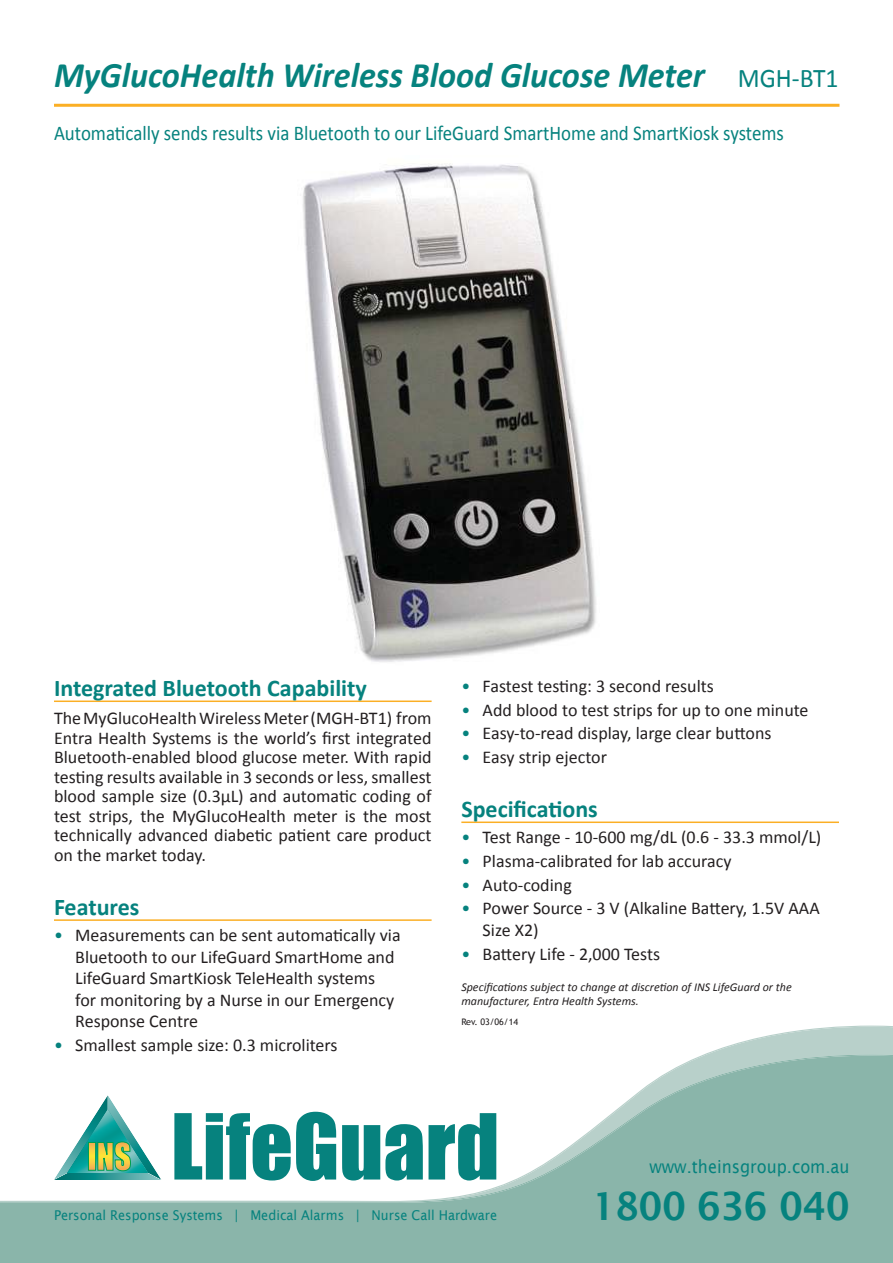
<style>
.page{position:relative;width:893px;height:1263px;background:#fff}
.page>*{position:absolute;margin:0;border:0;box-sizing:border-box;transform-origin:0 0}
.t1{font:84px "Impact";color:#06827e}
.t2{font:600 39px "Lucida Sans";color:#06827e;scale:.94 1}
.t3{font:italic 700 36px "Calibri";color:#06827e;scale:.95 1}
.t4{font:700 24px "Calibri";color:#06827e}
.t5{font:21px "Calibri";color:#06827e;scale:.9 1}
.t6{font:18px/19.5px "Calibri";color:#231f20}
.t7{font:18px "Lucida Sans";color:#06827e;scale:.9 1}
.t8{font:13.5px "Lucida Sans";color:#06827e;scale:.94 1}
.t9{font:italic 12px/14.4px "Calibri";color:#231f20}
.t10{font:9px "Trebuchet MS";color:#231f20}
.s1{font-weight:400;font-style:normal;font-size:27px}
.s2{color:#06827e}
</style>
<div class="page">
<img style="left:302px;top:163px;width:294px;height:499px">
<svg style="left:705px;top:1025px;width:188px;height:29px;fill:#b8d0ca"></svg>
<div style="left:0;top:1203px;width:893px;height:60px;background:#8ab5aa"></div>
<svg style="left:0;top:1054px;width:893px;height:149px"></svg>
<svg style="left:0;top:1201px;width:425px;height:1px"></svg>
<img style="left:54px;top:1095px;width:108px;height:57px">
<img style="left:54px;top:1152px;width:108px;height:28px">
<img style="left:67px;top:1109px;width:81px;height:64px">
<svg style="left:88px;top:1141px;width:43px;height:30px"></svg>
<hr style="left:54px;top:104px;width:785px;height:3px;background:#fbaf25">
<hr style="left:54px;top:700px;width:378px;height:2px;background:#fbaf25">
<hr style="left:54px;top:919px;width:378px;height:2px;background:#fbaf25">
<hr style="left:461px;top:821px;width:378px;height:2px;background:#fbaf25">
<h3 class="t3" style="left:54px;top:62px;width:827px">MyGlucoHealth Wireless Blood Glucose Meter <span class="s1">MGH-BT1</span></h3>
<p class="t5" style="left:54px;top:120px;width:812px">Automatically sends results via Bluetooth to our LifeGuard SmartHome and SmartKiosk systems</p>
<h3 class="t4" style="left:54px;top:680px;width:314px">Integrated Bluetooth Capability</h3>
<p class="t6" style="left:54px;top:709px;width:379px;text-align:justify">The MyGlucoHealth Wireless Meter (MGH-BT1) from Entra Health Systems is the world’s first integrated Bluetooth-enabled blood glucose meter. With rapid testing results available in 3 seconds or less, smallest blood sample size (0.3µL) and automatic coding of test strips, the MyGlucoHealth meter is the most technically advanced diabetic patient care product on the market today.</p>
<h3 class="t4" style="left:54px;top:899px;width:87px">Features</h3>
<p class="t6" style="left:75px;top:924px;width:327px;line-height:21.6px;text-indent:-21px"><span class="s2">•</span> Measurements can be sent automatically via Bluetooth to our LifeGuard SmartHome and LifeGuard SmartKiosk TeleHealth systems<br>for monitoring by a Nurse in our Emergency Response Centre</p>
<p class="t6" style="left:54px;top:1035px;width:285px"><span class="s2">•</span> Smallest sample size: 0.3 microliters</p>
<p class="t6" style="left:461px;top:676px;width:254px"><span class="s2">•</span> Fastest testing: 3 second results</p>
<p class="t6" style="left:461px;top:700px;width:349px"><span class="s2">•</span> Add blood to test strips for up to one minute</p>
<p class="t6" style="left:461px;top:723px;width:312px"><span class="s2">•</span> Easy-to-read display, large clear buttons</p>
<p class="t6" style="left:461px;top:747px;width:147px"><span class="s2">•</span> Easy strip ejector</p>
<h3 class="t4" style="left:461px;top:794px;width:138px">Specifications</h3>
<p class="t6" style="left:461px;top:827px;width:362px"><span class="s2">•</span> Test Range - 10-600 mg/dL (0.6 - 33.3 mmol/L)</p>
<p class="t6" style="left:461px;top:851px;width:272px"><span class="s2">•</span> Plasma-calibrated for lab accuracy</p>
<p class="t6" style="left:461px;top:875px;width:112px"><span class="s2">•</span> Auto-coding</p>
<p class="t6" style="left:483px;top:897px;width:339px;line-height:21.6px;text-indent:-21px"><span class="s2">•</span> Power Source - 3 V (Alkaline Battery, 1.5V AAA<br>Size X2)</p>
<p class="t6" style="left:461px;top:944px;width:200px"><span class="s2">•</span> Battery Life - 2,000 Tests</p>
<p class="t9" style="left:461px;top:979px;width:332px">Specifications subject to change at discretion of INS LifeGuard or the manufacturer, Entra Health Systems.</p>
<p class="t10" style="left:461px;top:1016px;width:58px">Rev. 03/06/14</p>
<h1 class="t1" style="left:171px;top:1101px;width:330px">LifeGuard</h1>
<p class="t8" style="left:54px;top:1209px;width:473px">Personal Response Systems | Medical Alarms | Nurse Call Hardware</p>
<p class="t7" style="left:649px;top:1159px;width:224px">www.theinsgroup.com.au</p>
<h2 class="t2" style="left:592px;top:1183px;width:276px">1800 636 040</h2>
</div>
